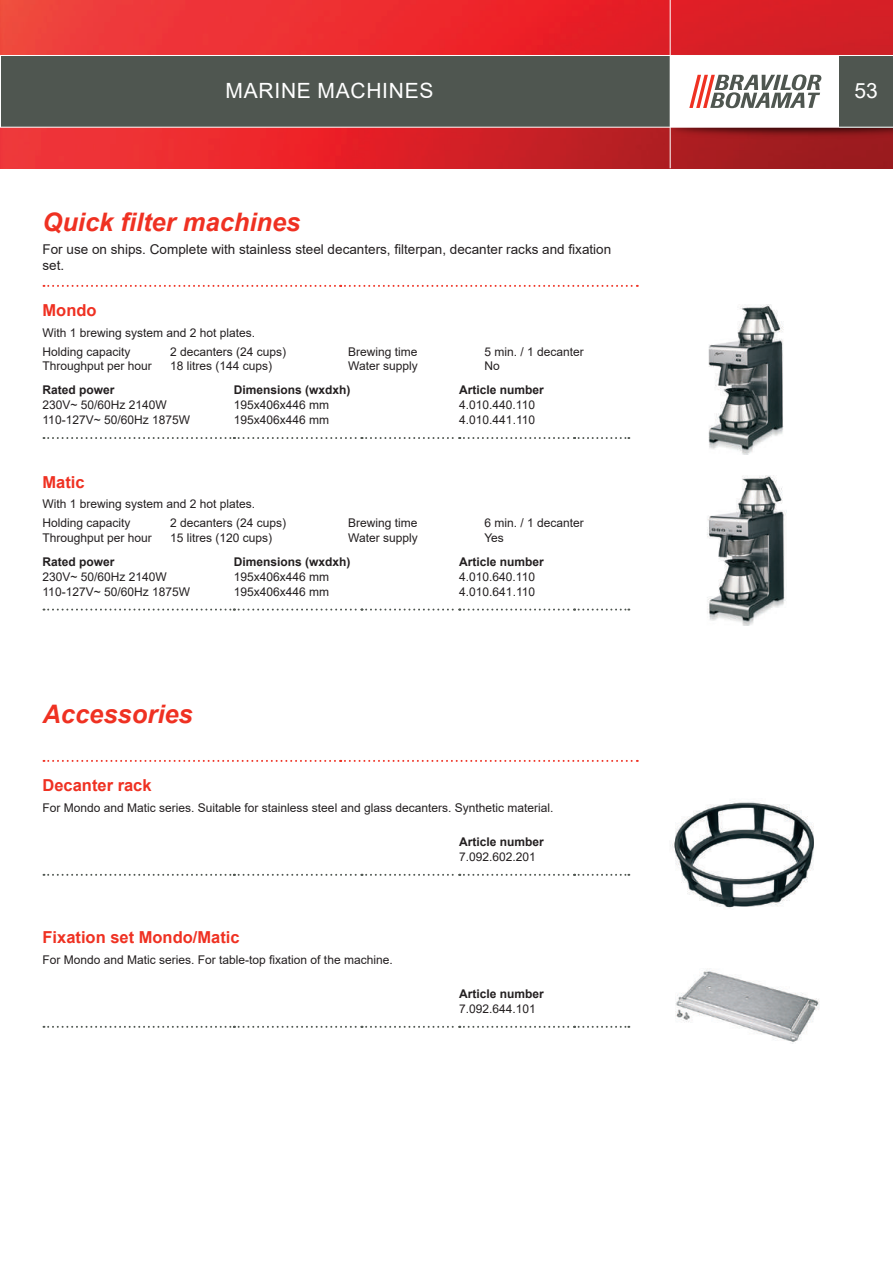
<style>
.page{position:relative;width:893px;height:1263px;background:#fff}
.page>*{position:absolute;margin:0;border:0;box-sizing:border-box;transform-origin:0 0}
.t1{font:italic 700 25.5px "Arial";color:#ef3122}
.t2{font:21px "Arial";letter-spacing:.035em;color:#fff}
.t3{font:700 16.5px "Arial";color:#ef3122}
.t4{font:13.5px/16.2px "Arial";color:#231f20}
.t5{font:12px/19.4px "Arial";color:#231f20}
.t6{font:700 12px "Arial";color:#231f20}
</style>
<div class="page">
<img style="left:1px;top:0;width:892px;height:55px">
<img style="left:1px;top:128px;width:892px;height:40px">
<img style="left:671px;top:108px;width:222px;height:48px">
<div style="left:839px;top:56px;width:54px;height:71px;background:#4f5650"></div>
<svg style="left:689px;top:74px;width:132px;height:34px"></svg>
<div style="left:1px;top:55px;width:668px;height:72px;background:#4f5650"></div>
<hr style="left:670px;top:0;width:1px;height:168px;background:#fff">
<hr style="left:0;top:127px;width:893px;height:1px;background:#fff">
<hr style="left:0;top:55px;width:893px;height:1px;background:#fff">
<svg style="left:43px;top:285px;width:595px;height:2px"></svg>
<svg style="left:43px;top:437px;width:586px;height:2px"></svg>
<svg style="left:43px;top:609px;width:586px;height:1px"></svg>
<svg style="left:43px;top:760px;width:595px;height:2px"></svg>
<svg style="left:43px;top:874px;width:586px;height:2px"></svg>
<svg style="left:43px;top:1026px;width:586px;height:2px"></svg>
<img style="left:708px;top:304px;width:76px;height:150px">
<img style="left:707px;top:476px;width:79px;height:149px">
<img style="left:670px;top:801px;width:144px;height:108px">
<img style="left:675px;top:968px;width:144px;height:74px">
<h2 class="t2" style="left:226px;top:76px;width:107px">Marine machi</h2>
<h2 class="t2" style="left:389px;top:76px;width:46px">nes</h2>
<h2 class="t2" style="left:855px;top:76px;width:25px">53</h2>
<h1 class="t1" style="left:43px;top:205px;width:259px">Quick filter machines</h1>
<p class="t4" style="left:43px;top:241px;width:570px">For use on ships. Complete with stainless steel decanters, filterpan, decanter racks and fixation set.</p>
<h3 class="t3" style="left:43px;top:299px;width:56px">Mondo</h3>
<p class="t5" style="left:43px;top:323px;width:214px">With 1 brewing system and 2 hot plates.<br>Holding capacity</p>
<p class="t5" style="left:348px;top:342px;width:71px">Brewing time</p>
<p class="t5" style="left:484px;top:342px;width:101px">5 min. / 1 decanter</p>
<p class="t5" style="left:348px;top:356px;width:71px">Water supply</p>
<p class="t5" style="left:484px;top:356px;width:17px">N o</p>
<p class="t5" style="left:170px;top:342px;width:118px">2 decanters (24 cups)</p>
<p class="t5" style="left:43px;top:356px;width:111px">Throughput per hour</p>
<p class="t5" style="left:170px;top:356px;width:104px">18 litres (144 cups)</p>
<p class="t6" style="left:43px;top:381px;width:74px">Rated power</p>
<p class="t6" style="left:234px;top:381px;width:118px">Dimensions (wxdxh)</p>
<p class="t6" style="left:459px;top:381px;width:86px">Article number</p>
<p class="t5" style="left:43px;top:395px;width:126px">230V~ 50/60Hz 2140W</p>
<p class="t5" style="left:234px;top:395px;width:97px">195x406x446 mm</p>
<p class="t5" style="left:459px;top:395px;width:77px">4.010.440.110</p>
<p class="t5" style="left:43px;top:410px;width:149px">110-127V~ 50/60Hz 1875W</p>
<p class="t5" style="left:234px;top:410px;width:97px">195x406x446 mm</p>
<p class="t5" style="left:459px;top:410px;width:77px">4.010.441.110</p>
<h3 class="t3" style="left:43px;top:470px;width:44px">Matic</h3>
<p class="t5" style="left:43px;top:494px;width:214px">With 1 brewing system and 2 hot plates.<br>Holding capacity</p>
<p class="t5" style="left:170px;top:513px;width:118px">2 decanters (24 cups)</p>
<p class="t5" style="left:43px;top:528px;width:111px">Throughput per hour</p>
<p class="t5" style="left:170px;top:528px;width:104px">15 litres (120 cups)</p>
<p class="t5" style="left:348px;top:513px;width:71px">Brewing time</p>
<p class="t5" style="left:484px;top:513px;width:101px">6 min. / 1 decanter</p>
<p class="t5" style="left:348px;top:528px;width:71px">Water supply</p>
<p class="t5" style="left:484px;top:528px;width:21px">Yes</p>
<p class="t6" style="left:43px;top:553px;width:74px">Rated power</p>
<p class="t6" style="left:234px;top:553px;width:118px">Dimensions (wxdxh)</p>
<p class="t6" style="left:459px;top:553px;width:86px">Article number</p>
<p class="t5" style="left:43px;top:567px;width:126px">230V~ 50/60Hz 2140W</p>
<p class="t5" style="left:234px;top:567px;width:97px">195x406x446 mm</p>
<p class="t5" style="left:459px;top:567px;width:77px">4.010.640.110</p>
<p class="t5" style="left:43px;top:582px;width:149px">110-127V~ 50/60Hz 1875W</p>
<p class="t5" style="left:234px;top:582px;width:97px">195x406x446 mm</p>
<p class="t5" style="left:459px;top:582px;width:77px">4.010.641.110</p>
<h1 class="t1" style="left:43px;top:697px;width:152px">Accessories</h1>
<h3 class="t3" style="left:43px;top:774px;width:111px">Decanter rack</h3>
<p class="t5" style="left:43px;top:798px;width:512px">For Mondo and Matic series. Suitable for stainless steel and glass decanters. Synthetic material.</p>
<p class="t6" style="left:459px;top:833px;width:86px">Article number</p>
<p class="t5" style="left:459px;top:847px;width:78px">7.092.602.201</p>
<h3 class="t3" style="left:43px;top:926px;width:199px">Fixation set Mondo/Matic</h3>
<p class="t5" style="left:43px;top:949px;width:352px">For Mondo and Matic series. For table-top fixation of the machine.</p>
<p class="t6" style="left:459px;top:985px;width:86px">Article number</p>
<p class="t5" style="left:459px;top:999px;width:78px">7.092.644.101</p>
</div>
